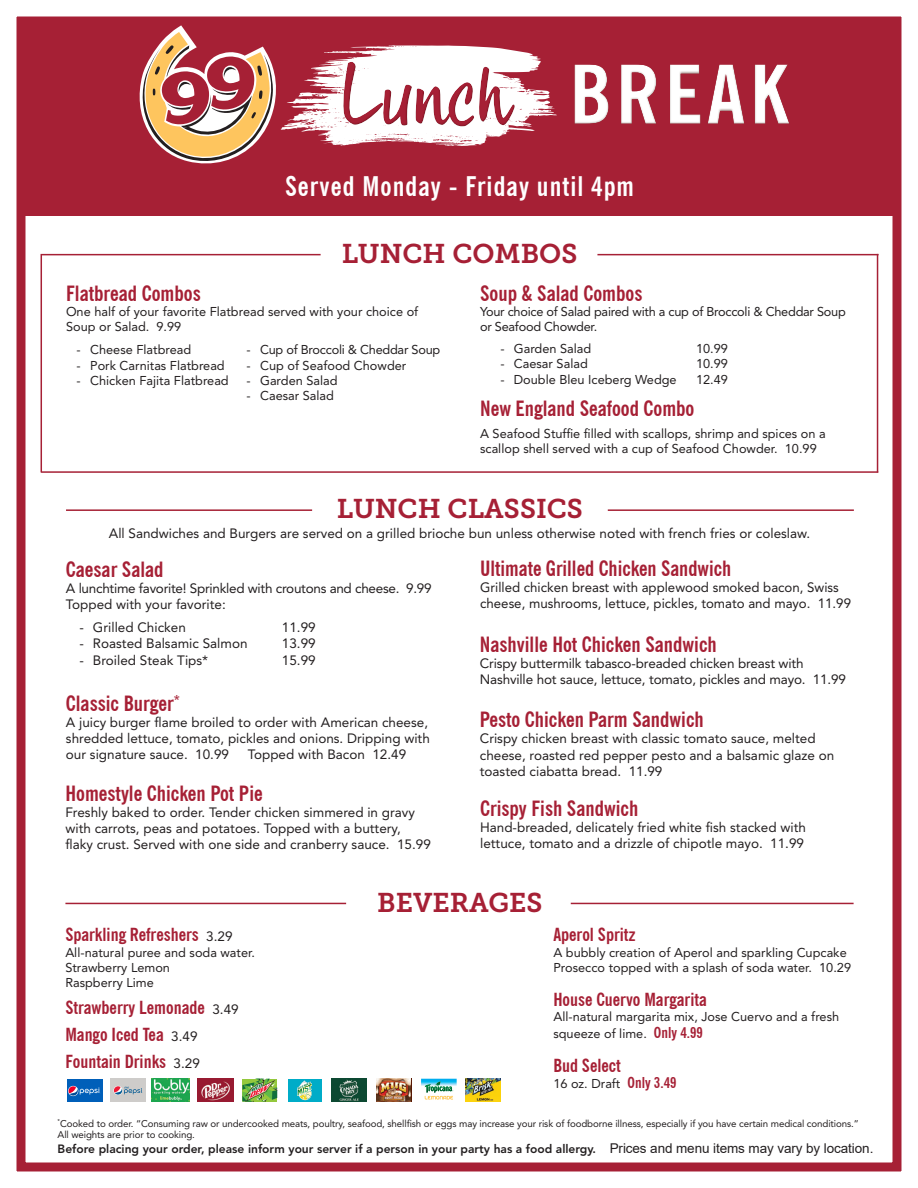
<style>
.page{position:relative;width:918px;height:1188px;background:#fff}
.page>*{position:absolute;margin:0;border:0;box-sizing:border-box;transform-origin:0 0}
.t1{font:81px "four Hand";color:#a62035;scale:1.08 1}
.t2{font:27px "Museo Slab 700";color:#a62035}
.t3{font:700 condensed 27px "News Gothic BT";letter-spacing:.04em;color:#fff}
.t4{font:700 condensed 21px "News Gothic BT";color:#a62035}
.t5{font:700 condensed 18px "News Gothic BT";color:#a62035}
.t6{font:13.5px/16.2px "Avenir LT Std";color:#231f20}
.t7{font:13.5px "Avenir LT Std";letter-spacing:-.02em;color:#231f20}
.t8{font:13.5px "Arial";letter-spacing:-.005em;color:#231f20}
.t9{font:12.75px/15.3px "Avenir LT Std";color:#231f20}
.t10{font:12.75px/15.3px "Avenir LT Std";letter-spacing:-.02em;color:#231f20}
.t11{font:800 12px "Avenir LT Std";color:#231f20}
.t12{font:9.75px "Avenir LT Std";letter-spacing:-.01em;color:#231f20}
.s1{font-family:"News Gothic BT";font-weight:700;font-stretch:condensed;color:#fff}
.s2{font-family:"Avenir LT Std";font-weight:400;font-stretch:normal;font-size:13.5px;color:#231f20}
.s3{font-family:"News Gothic BT";font-weight:700;font-stretch:condensed;font-size:15px;color:#a62035}
</style>
<div class="page">
<div style="left:19px;top:22px;width:878px;height:194px;background:#a62035"></div>
<div style="left:8px;top:8px;width:902px;height:1172px;border:18px solid #a62035"></div>
<hr style="left:66px;top:509px;width:246px;height:2px;background:#a62035">
<hr style="left:608px;top:509px;width:246px;height:2px;background:#a62035">
<hr style="left:42px;top:254px;width:279px;height:1px;background:#a62035">
<hr style="left:597px;top:254px;width:282px;height:1px;background:#a62035">
<hr style="left:65px;top:903px;width:281px;height:1px;background:#a62035">
<hr style="left:571px;top:903px;width:283px;height:1px;background:#a62035">
<hr style="left:41px;top:471px;width:837px;height:2px;background:#a62035">
<hr style="left:41px;top:254px;width:1px;height:218px;background:#a62035">
<hr style="left:877px;top:254px;width:1px;height:218px;background:#a62035">
<svg style="left:132px;top:21px;width:432px;height:143px"></svg>
<div style="left:110px;top:1079px;width:35px;height:23px;background:#ceccca"></div>
<div style="left:113px;top:1086px;width:10px;height:9px;background:#e2dede;border-radius:50%"></div>
<svg style="left:114px;top:1086px;width:29px;height:9px"></svg>
<img style="left:152px;top:1079px;width:38px;height:23px">
<img style="left:198px;top:1079px;width:35px;height:23px">
<svg style="left:242px;top:1079px;width:35px;height:23px"></svg>
<div style="left:288px;top:1079px;width:33px;height:23px;background:#00acc8"></div>
<svg style="left:297px;top:1080px;width:16px;height:20px"></svg>
<img style="left:332px;top:1079px;width:34px;height:23px">
<svg style="left:376px;top:1079px;width:35px;height:23px"></svg>
<img style="left:465px;top:1079px;width:35px;height:23px">
<svg style="left:421px;top:1079px;width:36px;height:20px"></svg>
<div style="left:67px;top:1079px;width:35px;height:23px;background:#005fb9"></div>
<svg style="left:69px;top:1086px;width:31px;height:10px"></svg>
<h1 class="t1" style="left:341px;top:48px;width:416px">Lunch <span class="s1">BREAK</span></h1>
<p class="t3" style="left:285px;top:170px;width:351px">Served Monday - Friday until 4pm</p>
<p class="t2" style="left:342px;top:238px;width:237px">LUNCH COMBOS</p>
<p class="t4" style="left:66px;top:280px;width:136px">Flatbread Combos</p>
<p class="t9" style="left:66px;top:304px;width:354px">One half of your favorite Flatbread served with your choice of</p>
<p class="t9" style="left:66px;top:319px;width:117px">Soup or Salad. 9.99</p>
<p class="t9" style="left:77px;top:342px;width:116px">- Cheese Flatbread</p>
<p class="t9" style="left:77px;top:358px;width:150px">- Pork Carnitas Flatbread</p>
<p class="t9" style="left:77px;top:373px;width:154px">- Chicken Fajita Flatbread</p>
<p class="t10" style="left:247px;top:342px;width:195px">- Cup of Broccoli &amp; Cheddar Soup</p>
<p class="t9" style="left:247px;top:358px;width:161px">- Cup of Seafood Chowder</p>
<p class="t9" style="left:247px;top:373px;width:92px">- Garden Salad</p>
<p class="t9" style="left:247px;top:388px;width:89px">- Caesar Salad</p>
<p class="t4" style="left:480px;top:280px;width:164px">Soup &amp; Salad Combos</p>
<p class="t10" style="left:480px;top:304px;width:367px">Your choice of Salad paired with a cup of Broccoli &amp; Cheddar Soup or Seafood Chowder.</p>
<p class="t9" style="left:500px;top:341px;width:92px">- Garden Salad</p>
<p class="t9" style="left:696px;top:341px;width:33px">10.99</p>
<p class="t9" style="left:500px;top:357px;width:89px">- Caesar Salad</p>
<p class="t9" style="left:696px;top:357px;width:33px">10.99</p>
<p class="t9" style="left:500px;top:372px;width:178px">- Double Bleu Iceberg Wedge</p>
<p class="t9" style="left:696px;top:372px;width:33px">12.49</p>
<p class="t4" style="left:480px;top:395px;width:216px">New England Seafood Combo</p>
<p class="t9" style="left:480px;top:426px;width:347px">A Seafood Stuffie filled with scallops, shrimp and spices on a</p>
<p class="t9" style="left:480px;top:441px;width:338px">scallop shell served with a cup of Seafood Chowder. 10.99</p>
<p class="t2" style="left:337px;top:493px;width:248px">LUNCH CLASSICS</p>
<p class="t6" style="left:109px;top:525px;width:703px">All Sandwiches and Burgers are served on a grilled brioche bun unless otherwise noted with french fries or coleslaw.</p>
<p class="t4" style="left:66px;top:557px;width:99px">Caesar Salad</p>
<p class="t7" style="left:66px;top:581px;width:367px">A lunchtime favorite! Sprinkled with croutons and cheese. 9.99</p>
<p class="t6" style="left:66px;top:597px;width:161px">Topped with your favorite:</p>
<p class="t6" style="left:79px;top:620px;width:108px">- Grilled Chicken</p>
<p class="t6" style="left:282px;top:620px;width:35px">11.99</p>
<p class="t6" style="left:79px;top:636px;width:170px">- Roasted Balsamic Salmon</p>
<p class="t6" style="left:282px;top:636px;width:35px">13.99</p>
<p class="t6" style="left:79px;top:652px;width:130px">- Broiled Steak Tips*</p>
<p class="t6" style="left:282px;top:652px;width:35px">15.99</p>
<p class="t4" style="left:66px;top:690px;width:116px">Classic Burger<sup>*</sup></p>
<p class="t6" style="left:66px;top:714px;width:365px">A juicy burger flame broiled to order with American cheese, shredded lettuce, tomato, pickles and onions. Dripping with our signature sauce. 10.99</p>
<p class="t6" style="left:248px;top:746px;width:160px">Topped with Bacon 12.49</p>
<p class="t4" style="left:65px;top:780px;width:199px">Homestyle Chicken Pot Pie</p>
<p class="t6" style="left:65px;top:804px;width:351px">Freshly baked to order. Tender chicken simmered in gravy</p>
<p class="t6" style="left:65px;top:821px;width:337px">with carrots, peas and potatoes. Topped with a buttery,</p>
<p class="t6" style="left:65px;top:837px;width:367px">flaky crust. Served with one side and cranberry sauce. 15.99</p>
<p class="t4" style="left:480px;top:556px;width:253px">Ultimate Grilled Chicken Sandwich</p>
<p class="t6" style="left:480px;top:580px;width:372px">Grilled chicken breast with applewood smoked bacon, Swiss cheese, mushrooms, lettuce, pickles, tomato and mayo. 11.99</p>
<p class="t4" style="left:480px;top:631px;width:239px">Nashville Hot Chicken Sandwich</p>
<p class="t6" style="left:480px;top:655px;width:325px">Crispy buttermilk tabasco-breaded chicken breast with</p>
<p class="t6" style="left:480px;top:671px;width:368px">Nashville hot sauce, lettuce, tomato, pickles and mayo. 11.99</p>
<p class="t4" style="left:480px;top:707px;width:226px">Pesto Chicken Parm Sandwich</p>
<p class="t6" style="left:480px;top:731px;width:337px">Crispy chicken breast with classic tomato sauce, melted</p>
<p class="t6" style="left:480px;top:747px;width:356px">cheese, roasted red pepper pesto and a balsamic glaze on</p>
<p class="t6" style="left:480px;top:763px;width:184px">toasted ciabatta bread. 11.99</p>
<p class="t4" style="left:480px;top:795px;width:160px">Crispy Fish Sandwich</p>
<p class="t6" style="left:480px;top:819px;width:327px">Hand-breaded, delicately fried white fish stacked with</p>
<p class="t6" style="left:480px;top:835px;width:325px">lettuce, tomato and a drizzle of chipotle mayo. 11.99</p>
<p class="t5" style="left:65px;top:924px;width:169px">Sparkling Refreshers <span class="s2">3.29</span></p>
<p class="t9" style="left:65px;top:945px;width:191px">All-natural puree and soda water.</p>
<p class="t9" style="left:65px;top:960px;width:106px">Strawberry Lemon</p>
<p class="t9" style="left:65px;top:975px;width:90px">Raspberry Lime</p>
<p class="t5" style="left:65px;top:997px;width:175px">Strawberry Lemonade <span class="s2">3.49</span></p>
<p class="t5" style="left:65px;top:1024px;width:134px">Mango Iced Tea <span class="s2">3.49</span></p>
<p class="t5" style="left:65px;top:1051px;width:136px">Fountain Drinks <span class="s2">3.29</span></p>
<p class="t2" style="left:377px;top:887px;width:167px">BEVERAGES</p>
<p class="t5" style="left:553px;top:924px;width:84px">Aperol Spritz</p>
<p class="t9" style="left:553px;top:945px;width:299px">A bubbly creation of Aperol and sparkling Cupcake<br>Prosecco topped with a splash of soda water. 10.29</p>
<p class="t5" style="left:553px;top:989px;width:155px">House Cuervo Margarita</p>
<p class="t9" style="left:553px;top:1009px;width:287px;line-height:16.5px">All-natural margarita mix, Jose Cuervo and a fresh squeeze of lime. <span class="s3">Only 4.99</span></p>
<p class="t5" style="left:553px;top:1054px;width:69px">Bud Select</p>
<p class="t9" style="left:553px;top:1076px;width:125px">16 oz. Draft <span class="s3">Only 3.49</span></p>
<p class="t12" style="left:58px;top:1118px;width:803px"><sup>*</sup>Cooked to order. “Consuming raw or undercooked meats, poultry, seafood, shellfish or eggs may increase your risk of foodborne illness, especially if you have certain medical conditions.”</p>
<p class="t12" style="left:58px;top:1129px;width:139px">All weights are prior to cooking.</p>
<p class="t11" style="left:58px;top:1142px;width:540px">Before placing your order, please inform your server if a person in your party has a food allergy.</p>
<p class="t8" style="left:610px;top:1139px;width:265px">Prices and menu items may vary by location.</p>
</div>
